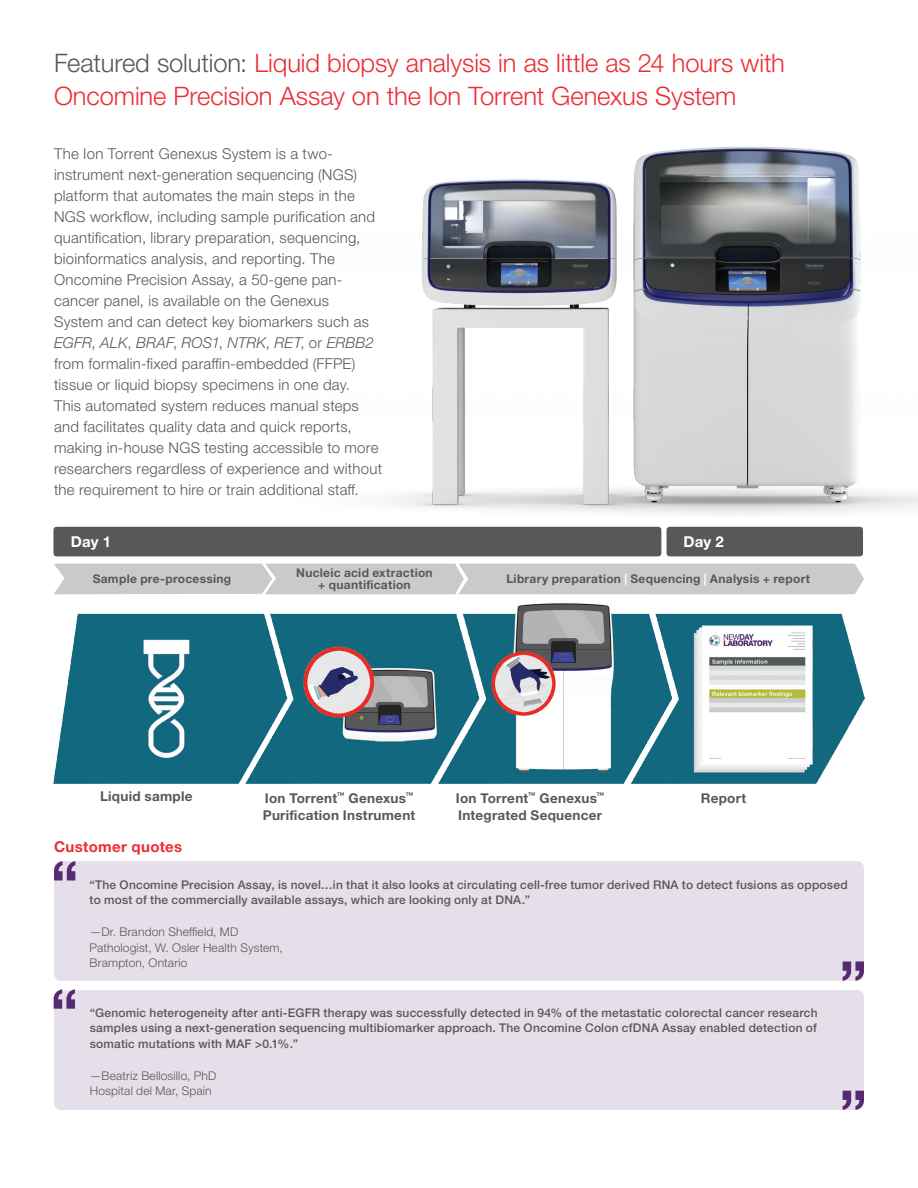
<style>
.page{position:relative;width:918px;height:1188px;background:#fff}
.page>*{position:absolute;margin:0;border:0;box-sizing:border-box;transform-origin:0 0}
.Subject_Header{font:300 25.5px/33px "Helvetica Neue LTW1 G";letter-spacing:-.005em;color:#ee2d33}
.Body_Copy{font:300 15px/21px "Helvetica Neue LTW1 G";letter-spacing:.015em;color:#57585a}
.t1{font:700 15px "Helvetica Neue LTW1 G";letter-spacing:.02em;color:#ee2d33}
.Figure_Caption{font:700 15px "Helvetica Neue LTW1 G";letter-spacing:.01em;color:#fff}
.Figure_Caption-2{font:700 13.5px/17.4px "Helvetica Neue LTW1 G";letter-spacing:.02em;color:#57585a}
.Figure_Caption-3{font:500 12px/15.8px "Helvetica Neue LTW1 G";letter-spacing:.015em;color:#57585a}
.Figure_Caption-4{font:300 12px/15.8px "Helvetica Neue LTW1 G";letter-spacing:.015em;color:#57585a}
.Figure_Caption-5{font:700 12px/11.4px "Helvetica Neue LTW1 G";letter-spacing:.025em;color:#57585a;text-align:center}
.s1{color:#57585a}
.s2{font-style:italic}
.s3{color:#fff}
</style>
<div class="page">
<div style="left:54px;top:861px;width:810px;height:120px;background:#e5dfe9;border-radius:7px"></div>
<div style="left:54px;top:990px;width:810px;height:120px;background:#e5dfe9;border-radius:7px"></div>
<img style="left:257px;top:146px;width:661px;height:409px">
<div style="left:54px;top:564px;width:806px;height:9px;background:#c9cacc"></div>
<img style="left:53px;top:573px;width:812px;height:211px">
<div style="left:53px;top:527px;width:608px;height:29px;background:#57585a;border-radius:3px"></div>
<div style="left:667px;top:527px;width:196px;height:29px;background:#57585a;border-radius:3px"></div>
<svg style="left:54px;top:861px;width:21px;height:19px"></svg>
<svg style="left:54px;top:989px;width:21px;height:20px"></svg>
<svg style="left:843px;top:962px;width:21px;height:19px"></svg>
<svg style="left:843px;top:1091px;width:21px;height:19px"></svg>
<p class="Subject_Header" style="left:54px;top:47px;width:732px"><span class="s1">Featured solution:</span> Liquid biopsy analysis in as little as 24 hours with<br>Oncomine Precision Assay on the Ion Torrent Genexus System</p>
<p class="Body_Copy" style="left:54px;top:143px;width:330px">The Ion Torrent Genexus System is a two&shy;instrument next-generation sequencing (NGS) platform that automates the main steps in the NGS workflow, including sample purification and quantification, library preparation, sequencing, bioinformatics analysis, and reporting. The Oncomine Precision Assay, a 50-gene pan&shy;cancer panel, is available on the Genexus<br>System and can detect key biomarkers such as <span class="s2">EGFR</span>, <span class="s2">ALK</span>, <span class="s2">BRAF</span>, <span class="s2">ROS1</span>, <span class="s2">NTRK</span>, <span class="s2">RET</span>, or <span class="s2">ERBB2 </span>from formalin-fixed paraffin-embedded (FFPE) tissue or liquid biopsy specimens in one day.<br>This automated system reduces manual steps and facilitates quality data and quick reports, making in-house NGS testing accessible to more researchers regardless of experience and without the requirement to hire or train additional staff.</p>
<p class="Figure_Caption" style="left:71px;top:532px;width:42px">Day 1</p>
<p class="Figure_Caption" style="left:683px;top:532px;width:42px">Day 2</p>
<p class="Figure_Caption-5" style="left:93px;top:573px;width:140px">Sample pre-processing</p>
<p class="Figure_Caption-5" style="left:296px;top:567px;width:138px">Nucleic acid extraction + quantification</p>
<p class="Figure_Caption-5" style="left:506px;top:573px;width:305px">Library preparation <span class="s3">|</span> Sequencing <span class="s3">|</span> Analysis + report</p>
<p class="Figure_Caption-2" style="left:100px;top:788px;width:94px">Liquid sample</p>
<p class="Figure_Caption-2" style="left:263px;top:789px;width:154px">Ion Torrent<sup>™</sup> Genexus<sup>™<br></sup>Purification Instrument</p>
<p class="Figure_Caption-2" style="left:456px;top:789px;width:150px">Ion Torrent<sup>™</sup> Genexus<sup>™<br></sup>Integrated Sequencer</p>
<p class="Figure_Caption-2" style="left:701px;top:789px;width:47px">Report</p>
<p class="t1" style="left:54px;top:837px;width:130px">Customer quotes</p>
<p class="Figure_Caption-3" style="left:90px;top:877px;width:760px">“The Oncomine Precision Assay, is novel…in that it also looks at circulating cell-free tumor derived RNA to detect fusions as opposed to most of the commercially available assays, which are looking only at DNA.”</p>
<p class="Figure_Caption-4" style="left:90px;top:924px;width:195px">—Dr. Brandon Sheffield, MD<br>Pathologist, W. Osler Health System,<br>Brampton, Ontario</p>
<p class="Figure_Caption-3" style="left:90px;top:1004px;width:730px;text-align:justify">“Genomic heterogeneity after anti-EGFR therapy was successfully detected in 94% of the metastatic colorectal cancer research samples using a next-generation sequencing multibiomarker approach. The Oncomine Colon cfDNA Assay enabled detection of somatic mutations with MAF &gt;0.1%.”</p>
<p class="Figure_Caption-4" style="left:90px;top:1067px;width:128px">—Beatriz Bellosillo, PhD<br>Hospital del Mar, Spain</p>
</div>
